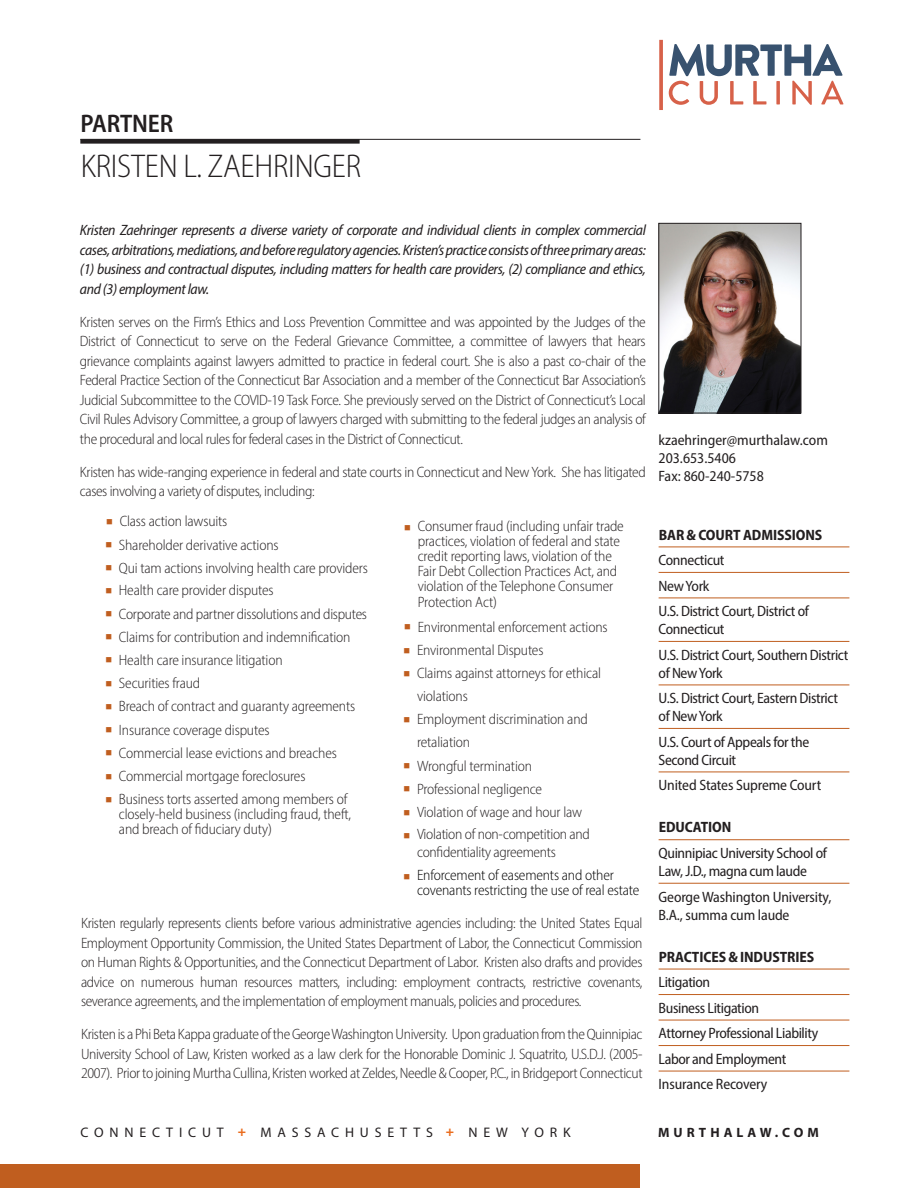
<style>
.page{position:relative;width:918px;height:1188px;background:#fff}
.page>*{position:absolute;margin:0;border:0;box-sizing:border-box;transform-origin:0 0}
.Attorney_name{font:300 semi-condensed 33px "Myriad Pro";letter-spacing:-.005em;color:#231f20}
.t1{font:600 semi-condensed 25.5px "Myriad Pro";letter-spacing:-.005em;color:#231f20}
.Body_copy{font:300 semi-condensed 15px/19.5px "Myriad Pro";letter-spacing:-.025em;color:#231f20;text-align:justify}
.SubHead_in_body{font:300 semi-condensed 15px/22.8px "Myriad Pro";letter-spacing:-.01em;color:#231f20}
.Bulletted_paragraph{font:300 semi-condensed 15px/15px "Myriad Pro";letter-spacing:-.01em;color:#231f20}
.Body_copy-2{font:italic semi-condensed 15px/19.5px "Myriad Pro";letter-spacing:-.025em;color:#231f20;text-align:justify}
.Sidebar__content_wit{font:semi-condensed 15px/18px "Myriad Pro";letter-spacing:-.025em;color:#231f20}
.Sidebar__content_w_o{font:semi-condensed 15px/18px "Myriad Pro";letter-spacing:-.01em;color:#231f20}
.Bulletted_paragraph-2{font:300 semi-condensed 15px/15px "Myriad Pro";letter-spacing:-.01em;color:#000}
.Photo_caption{font:semi-condensed 15px/18px "Myriad Pro";color:#231f20}
.Sidebar_head{font:700 semi-condensed 15px "Myriad Pro";letter-spacing:-.005em;color:#231f20}
.t2{font:13.8px "Myriad Pro";letter-spacing:.42em;color:#231f20}
.t3{font:700 13.5px "Myriad Pro";letter-spacing:.3em;color:#231f20}
.s1{color:#c05e1f}
.s2{font-weight:900;font-stretch:semi-condensed;color:#ea6d1f}
</style>
<div class="page">
<img style="left:661px;top:225px;width:138px;height:186px">
<div style="left:659px;top:223px;width:142px;height:190px;border:1px solid #231f20"></div>
<hr style="left:659px;top:546px;width:190px;height:1px;background:#c05e1f">
<hr style="left:659px;top:572px;width:190px;height:1px;background:#c05e1f">
<hr style="left:659px;top:597px;width:190px;height:1px;background:#c05e1f">
<hr style="left:659px;top:641px;width:190px;height:1px;background:#c05e1f">
<hr style="left:659px;top:684px;width:190px;height:1px;background:#c05e1f">
<hr style="left:659px;top:728px;width:190px;height:1px;background:#c05e1f">
<hr style="left:659px;top:771px;width:190px;height:1px;background:#c05e1f">
<hr style="left:659px;top:839px;width:190px;height:1px;background:#c05e1f">
<hr style="left:659px;top:883px;width:190px;height:1px;background:#c05e1f">
<hr style="left:659px;top:969px;width:190px;height:1px;background:#c05e1f">
<hr style="left:659px;top:994px;width:190px;height:1px;background:#c05e1f">
<hr style="left:659px;top:1020px;width:190px;height:1px;background:#c05e1f">
<hr style="left:659px;top:1045px;width:190px;height:1px;background:#c05e1f">
<hr style="left:659px;top:1071px;width:190px;height:1px;background:#c05e1f">
<hr style="left:80px;top:139px;width:560px;height:1px;background:#231f20">
<div style="left:80px;top:139px;width:280px;height:5px;background:#231f20"></div>
<div style="left:0;top:1164px;width:640px;height:24px;background:#c05e1f"></div>
<svg style="left:669px;top:44px;width:174px;height:61px"></svg>
<svg style="left:659px;top:40px;width:4px;height:70px"></svg>
<p class="t1" style="left:81px;top:108px;width:94px">PARTNER</p>
<p class="Attorney_name" style="left:81px;top:147px;width:282px">KRISTEN L. ZAEHRINGER</p>
<p class="Body_copy-2" style="left:80px;top:220px;width:567px">Kristen Zaehringer represents a diverse variety of corporate and individual clients in complex commercial cases, arbitrations, mediations, and before regulatory agencies. Kristen’s practice consists of three primary areas: (1) business and contractual disputes, including matters for health care providers, (2) compliance and ethics, and (3) employment law.</p>
<p class="Body_copy" style="left:80px;top:312px;width:568px">Kristen serves on the Firm’s Ethics and Loss Prevention Committee and was appointed by the Judges of the District of Connecticut to serve on the Federal Grievance Committee, a committee of lawyers that hears grievance complaints against lawyers admitted to practice in federal court. She is also a past co-chair of the Federal Practice Section of the Connecticut Bar Association and a member of the Connecticut Bar Association’s Judicial Subcommittee to the COVID-19 Task Force. She previously served on the District of Connecticut’s Local Civil Rules Advisory Committee, a group of lawyers charged with submitting to the federal judges an analysis of the procedural and local rules for federal cases in the District of Connecticut.</p>
<p class="Body_copy" style="left:80px;top:462px;width:567px">Kristen has wide-ranging experience in federal and state courts in Connecticut and New York. She has litigated cases involving a variety of disputes, including:</p>
<p class="SubHead_in_body" style="left:106px;top:510px;width:123px"><span class="s1">■</span> Class action lawsuits</p>
<p class="SubHead_in_body" style="left:105px;top:533px;width:175px"><span class="s1">■</span> Shareholder derivative actions</p>
<p class="SubHead_in_body" style="left:105px;top:556px;width:264px"><span class="s1">■</span> Qui tam actions involving health care providers</p>
<p class="SubHead_in_body" style="left:105px;top:579px;width:170px"><span class="s1">■</span> Health care provider disputes</p>
<p class="SubHead_in_body" style="left:105px;top:602px;width:263px"><span class="s1">■</span> Corporate and partner dissolutions and disputes</p>
<p class="SubHead_in_body" style="left:105px;top:625px;width:247px"><span class="s1">■</span> Claims for contribution and indemnification</p>
<p class="SubHead_in_body" style="left:105px;top:648px;width:179px"><span class="s1">■</span> Health care insurance litigation</p>
<p class="SubHead_in_body" style="left:105px;top:672px;width:96px"><span class="s1">■</span> Securities fraud</p>
<p class="SubHead_in_body" style="left:105px;top:695px;width:251px"><span class="s1">■</span> Breach of contract and guaranty agreements</p>
<p class="SubHead_in_body" style="left:105px;top:718px;width:166px"><span class="s1">■</span> Insurance coverage disputes</p>
<p class="SubHead_in_body" style="left:105px;top:741px;width:233px"><span class="s1">■</span> Commercial lease evictions and breaches</p>
<p class="SubHead_in_body" style="left:105px;top:765px;width:202px"><span class="s1">■</span> Commercial mortgage foreclosures</p>
<p class="Bulletted_paragraph" style="left:119px;top:792px;width:234px;text-indent:-14px"><span class="s1">■</span> Business torts asserted among members of closely-held business (including fraud, theft, and breach of fiduciary duty)</p>
<p class="Bulletted_paragraph" style="left:418px;top:518px;width:208px;text-indent:-14px"><span class="s1">■</span> Consumer fraud (including unfair trade practices, violation of federal and state credit reporting laws, violation of the Fair Debt Collection Practices Act, and violation of the Telephone Consumer</p>
<p class="Bulletted_paragraph" style="left:418px;top:595px;width:81px">Protection Act)</p>
<p class="SubHead_in_body" style="left:404px;top:615px;width:205px"><span class="s1">■</span> Environmental enforcement actions</p>
<p class="SubHead_in_body" style="left:404px;top:639px;width:141px"><span class="s1">■</span> Environmental Disputes</p>
<p class="SubHead_in_body" style="left:417px;top:662px;width:186px;text-indent:-14px"><span class="s1">■</span> Claims against attorneys for ethical violations</p>
<p class="SubHead_in_body" style="left:417px;top:708px;width:172px;text-indent:-14px"><span class="s1">■</span> Employment discrimination and retaliation</p>
<p class="SubHead_in_body" style="left:404px;top:754px;width:130px"><span class="s1">■</span> Wrongful termination</p>
<p class="SubHead_in_body" style="left:404px;top:777px;width:140px"><span class="s1">■</span> Professional negligence</p>
<p class="SubHead_in_body" style="left:404px;top:801px;width:180px"><span class="s1">■</span> Violation of wage and hour law</p>
<p class="Bulletted_paragraph" style="left:417px;top:825px;width:174px;line-height:18px;text-indent:-14px"><span class="s1">■</span> Violation of non-competition and confidentiality agreements</p>
<p class="Bulletted_paragraph-2" style="left:417px;top:867px;width:224px;text-indent:-14px"><span class="s1">■</span> Enforcement of easements and other covenants restricting the use of real estate</p>
<p class="Body_copy" style="left:81px;top:913px;width:563px">Kristen regularly represents clients before various administrative agencies including: the United States Equal Employment Opportunity Commission, the United States Department of Labor, the Connecticut Commission on Human Rights &amp; Opportunities, and the Connecticut Department of Labor. Kristen also drafts and provides advice on numerous human resources matters, including: employment contracts, restrictive covenants, severance agreements, and the implementation of employment manuals, policies and procedures.</p>
<p class="Body_copy" style="left:81px;top:1024px;width:563px">Kristen is a Phi Beta Kappa graduate of the George Washington University. Upon graduation from the Quinnipiac University School of Law, Kristen worked as a law clerk for the Honorable Dominic J. Squatrito, U.S.D.J. (2005- 2007). Prior to joining Murtha Cullina, Kristen worked at Zeldes, Needle &amp; Cooper, P.C., in Bridgeport Connecticut</p>
<p class="Photo_caption" style="left:659px;top:431px;width:171px">kzaehringer@murthalaw.com<br>203.653.5406<br>Fax: 860-240-5758</p>
<p class="Sidebar_head" style="left:659px;top:525px;width:165px">BAR &amp; COURT ADMISSIONS</p>
<p class="Sidebar__content_wit" style="left:659px;top:551px;width:67px">Connecticut</p>
<p class="Sidebar__content_wit" style="left:659px;top:576px;width:52px">New York</p>
<p class="Sidebar__content_wit" style="left:659px;top:602px;width:152px">U.S. District Court, District of<br>Connecticut</p>
<p class="Sidebar__content_wit" style="left:659px;top:645px;width:191px">U.S. District Court, Southern District of New York</p>
<p class="Sidebar__content_wit" style="left:659px;top:689px;width:181px">U.S. District Court, Eastern District of New York</p>
<p class="Sidebar__content_wit" style="left:659px;top:732px;width:152px">U.S. Court of Appeals for the<br>Second Circuit</p>
<p class="Sidebar__content_w_o" style="left:659px;top:776px;width:164px">United States Supreme Court</p>
<p class="Sidebar_head" style="left:659px;top:818px;width:74px">EDUCATION</p>
<p class="Sidebar__content_wit" style="left:659px;top:844px;width:170px">Quinnipiac University School of<br>Law, J.D., magna cum laude</p>
<p class="Sidebar__content_w_o" style="left:659px;top:887px;width:174px">George Washington University,<br>B.A., summa cum laude</p>
<p class="Sidebar_head" style="left:659px;top:947px;width:157px">PRACTICES &amp; INDUSTRIES</p>
<p class="Sidebar__content_wit" style="left:659px;top:973px;width:53px">Litigation</p>
<p class="Sidebar__content_wit" style="left:659px;top:999px;width:102px">Business Litigation</p>
<p class="Sidebar__content_wit" style="left:659px;top:1024px;width:161px">Attorney Professional Liability</p>
<p class="Sidebar__content_wit" style="left:659px;top:1050px;width:129px">Labor and Employment</p>
<p class="Sidebar__content_w_o" style="left:659px;top:1075px;width:110px">Insurance Recovery</p>
<p class="t2" style="left:80px;top:1124px;width:492px">CONNECTICUT <span class="s2">+</span> MASSACHUSETTS <span class="s2">+</span> NEW YORK</p>
<p class="t3" style="left:658px;top:1123px;width:162px">MURTHALAW.COM</p>
</div>
